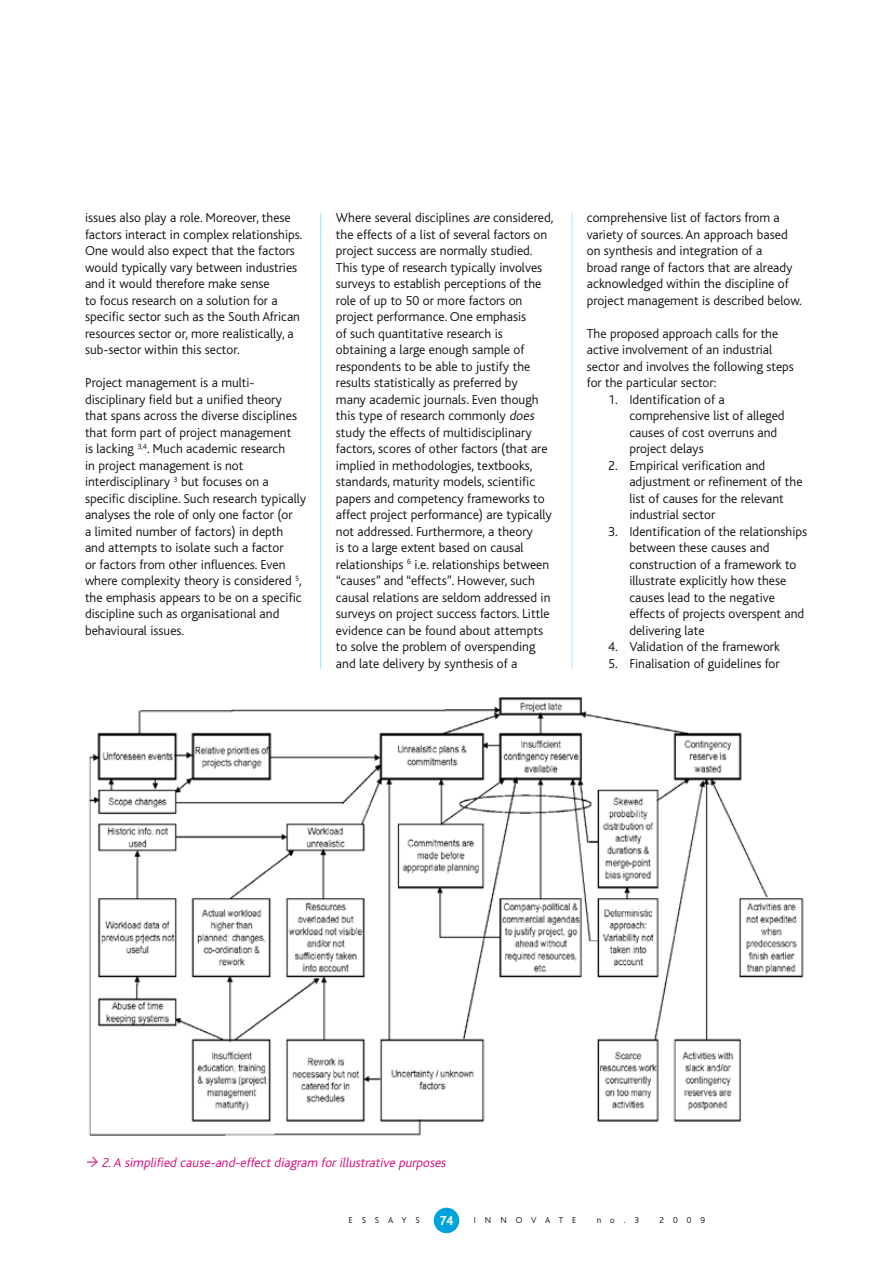
<style>
.page{position:relative;width:893px;height:1263px;background:#fff}
.page>*{position:absolute;margin:0;border:0;box-sizing:border-box;transform-origin:0 0}
.t1{font:300 13.5px/16.5px "Bliss";color:#121212}
.t2{font:italic 300 13.5px "Bliss";color:#d70b7d}
.t3{font:700 13.5px "Bliss";color:#fff}
.t4{font:300 9px "Bliss";letter-spacing:1em;color:#121212}
.s1{font-style:italic}
</style>
<div class="page">
<div style="left:434px;top:1208px;width:25px;height:25px;background:#00a3db;border-radius:50%"></div>
<hr style="left:320px;top:211px;width:3px;height:968px;background:#121212;opacity:.5">
<hr style="left:571px;top:211px;width:3px;height:968px;background:#121212;opacity:.5">
<div style="left:306px;top:669px;width:28px;height:523px;background:#fff"></div>
<div style="left:558px;top:669px;width:28px;height:522px;background:#fff"></div>
<img style="left:88px;top:697px;width:716px;height:439px">
<p class="t1" style="left:85px;top:210px;width:219px">issues also play a role. Moreover, these factors interact in complex relationships.<br>One would also expect that the factors would typically vary between industries and it would therefore make sense<br>to focus research on a solution for a specific sector such as the South African resources sector or, more realistically, a sub-sector within this sector.</p>
<p class="t1" style="left:85px;top:375px;width:223px">Project management is a multi&shy;disciplinary field but a unified theory that spans across the diverse disciplines that form part of project management<br>is lacking <sup>3,4</sup>. Much academic research<br>in project management is not interdisciplinary <sup>3</sup> but focuses on a specific discipline. Such research typically analyses the role of only one factor (or<br>a limited number of factors) in depth and attempts to isolate such a factor<br>or factors from other influences. Even where complexity theory is considered <sup>5</sup>, the emphasis appears to be on a specific discipline such as organisational and behavioural issues.</p>
<p class="t1" style="left:336px;top:210px;width:219px">Where several disciplines <span class="s1">are</span> considered, the effects of a list of several factors on project success are normally studied.<br>This type of research typically involves surveys to establish perceptions of the role of up to 50 or more factors on project performance. One emphasis<br>of such quantitative research is obtaining a large enough sample of respondents to be able to justify the results statistically as preferred by<br>many academic journals. Even though this type of research commonly <span class="s1">does </span>study the effects of multidisciplinary factors, scores of other factors (that are implied in methodologies, textbooks, standards, maturity models, scientific papers and competency frameworks to affect project performance) are typically not addressed. Furthermore, a theory<br>is to a large extent based on causal relationships <sup>6</sup> i.e. relationships between “causes” and “effects”. However, such causal relations are seldom addressed in surveys on project success factors. Little evidence can be found about attempts to solve the problem of overspending and late delivery by synthesis of a</p>
<p class="t1" style="left:587px;top:210px;width:217px">comprehensive list of factors from a variety of sources. An approach based on synthesis and integration of a<br>broad range of factors that are already acknowledged within the discipline of project management is described below.</p>
<p class="t1" style="left:587px;top:325px;width:209px">The proposed approach calls for the active involvement of an industrial sector and involves the following steps for the particular sector:</p>
<p class="t1" style="left:629px;top:391px;width:157px;text-indent:-21px">1. Identification of a comprehensive list of alleged causes of cost overruns and project delays</p>
<p class="t1" style="left:629px;top:457px;width:175px;text-indent:-21px">2. Empirical verification and adjustment or refinement of the list of causes for the relevant industrial sector</p>
<p class="t1" style="left:629px;top:523px;width:179px;text-indent:-21px">3. Identification of the relationships between these causes and construction of a framework to illustrate explicitly how these causes lead to the negative effects of projects overspent and delivering late</p>
<p class="t1" style="left:608px;top:639px;width:173px">4. Validation of the framework</p>
<p class="t1" style="left:608px;top:655px;width:173px">5. Finalisation of guidelines for</p>
<p class="t2" style="left:101px;top:1155px;width:348px">2.A simplified cause-and-effectdiagram forillustrative purposes</p>
<p class="t4" style="left:348px;top:1215px;width:73px">ESSAYS</p>
<p class="t3" style="left:439px;top:1213px;width:16px">74</p>
<p class="t4" style="left:474px;top:1215px;width:104px">INNOVATE</p>
<p class="t4" style="left:597px;top:1215px;width:44px">no.3</p>
<p class="t4" style="left:659px;top:1215px;width:47px">2009</p>
</div>
